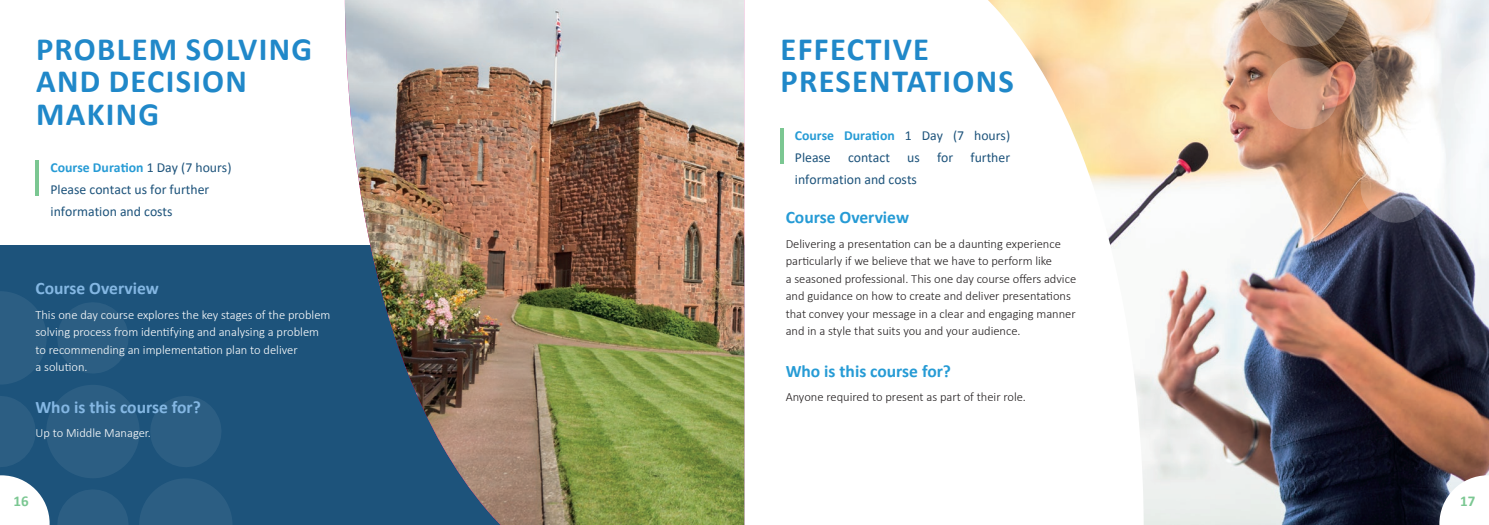
<style>
.page{position:relative;width:1489px;height:525px;background:#fff}
.page>*{position:absolute;margin:0;border:0;box-sizing:border-box;transform-origin:0 0}
.t1{font:700 32.5px/32.5px "Calibri";letter-spacing:.04em;color:#2088c9}
.t2{font:700 17.5px "Calibri";color:#84b7e3}
.t3{font:700 17.5px "Calibri";color:#269bd5}
.t4{font:700 15px "Calibri";color:#7bc792}
.t5{font:13.75px/22.1px "Calibri";color:#1d537b}
.t6{font:300 12.5px/17.5px "Calibri";color:#231f20}
.t7{font:300 12.5px/17.5px "Calibri";color:#fff}
.s1{font-weight:700;color:#269bd5}
</style>
<div class="page">
<div style="left:0;top:245px;width:744px;height:279px;background:#1d537b"></div>
<svg style="left:0;top:291px;width:46px;height:93px"></svg>
<svg style="left:150px;top:396px;width:71px;height:71px"></svg>
<svg style="left:58px;top:302px;width:70px;height:71px"></svg>
<div style="left:46px;top:384px;width:94px;height:94px;background:#2c5e83;border-radius:50%"></div>
<svg style="left:139px;top:479px;width:93px;height:45px"></svg>
<img style="left:345px;top:0;width:399px;height:524px">
<hr style="left:35px;top:160px;width:4px;height:36px;background:#7bc792">
<svg style="left:0;top:391px;width:132px;height:133px"></svg>
<img style="left:1143px;top:0;width:345px;height:524px">
<svg style="left:744px;top:0;width:399px;height:524px"></svg>
<hr style="left:780px;top:128px;width:3px;height:35px;background:#7bc792">
<svg style="left:1355px;top:0;width:80px;height:40px;background:#f2e0cf"></svg>
<svg style="left:1256px;top:0;width:93px;height:47px;background:#91735f"></svg>
<svg style="left:1448px;top:53px;width:40px;height:80px"></svg>
<svg style="left:1263px;top:53px;width:79px;height:80px;background:#c38a70"></svg>
<svg style="left:1355px;top:147px;width:80px;height:80px"></svg>
<svg style="left:1349px;top:47px;width:93px;height:93px"></svg>
<div style="left:1441px;top:140px;width:47px;height:93px;background:#f6f9fa"></div>
<svg style="left:1439px;top:475px;width:49px;height:49px"></svg>
<p class="t1" style="left:36px;top:33px;width:277px">PROBLEM SOLVING<br>AND DECISION<br>MAKING</p>
<p class="t5" style="left:50px;top:156px;width:182px"><span class="s1">Course Duration</span> 1 Day (7 hours)<br>Please contact us for further information and costs</p>
<p class="t2" style="left:35px;top:277px;width:125px">Course Overview</p>
<p class="t7" style="left:35px;top:305px;width:296px">This one day course explores the key stages of the problem solving process from identifying and analysing a problem to recommending an implementation plan to deliver<br>a solution.</p>
<p class="t2" style="left:35px;top:395px;width:167px">Who is this course for?</p>
<p class="t7" style="left:35px;top:423px;width:117px">Up to Middle Manager.</p>
<p class="t4" style="left:14px;top:491px;width:17px">16</p>
<p class="t1" style="left:780px;top:33px;width:235px">EFFECTIVE<br>PRESENTATIONS</p>
<p class="t5" style="left:794px;top:124px;width:217px"><span class="s1">Course Duration</span> 1 Day (7 hours)<br>Please</p>
<p class="t5" style="left:848px;top:146px;width:43px">contact</p>
<p class="t5" style="left:907px;top:146px;width:14px">us</p>
<p class="t5" style="left:937px;top:146px;width:18px">for</p>
<p class="t5" style="left:970px;top:146px;width:41px">further</p>
<p class="t5" style="left:794px;top:168px;width:124px">information and costs</p>
<p class="t3" style="left:785px;top:206px;width:125px">Course Overview</p>
<p class="t6" style="left:785px;top:234px;width:292px">Delivering a presentation can be a daunting experience particularly if we believe that we have to perform like<br>a seasoned professional. This one day course offers advice and guidance on how to create and deliver presentations that convey your message in a clear and engaging manner and in a style that suits you and your audience.</p>
<p class="t3" style="left:785px;top:359px;width:167px">Who is this course for?</p>
<p class="t6" style="left:785px;top:387px;width:242px">Anyone required to present as part of their role.</p>
<p class="t4" style="left:1459px;top:491px;width:17px">17</p>
</div>
